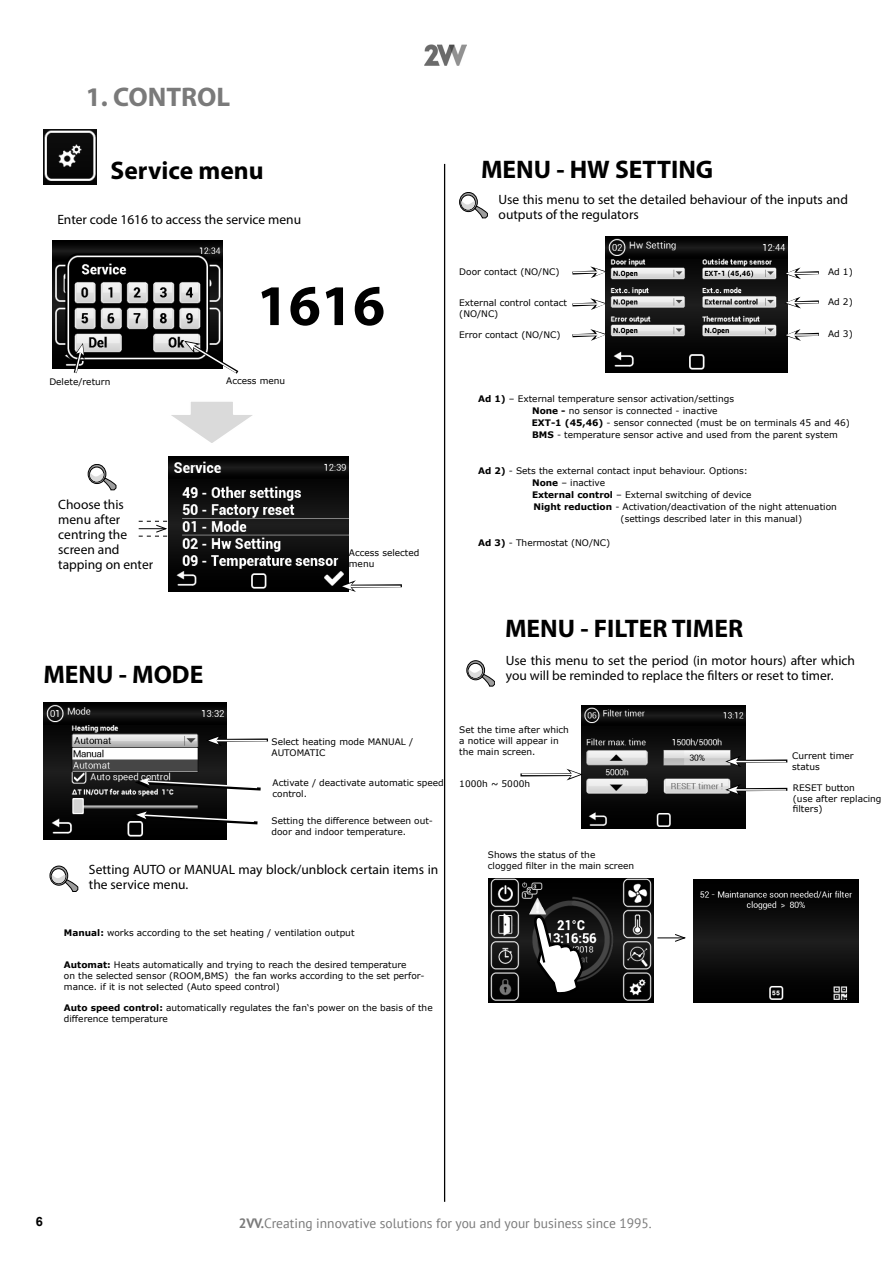
<style>
.page{position:relative;width:893px;height:1263px;background:#fff}
.page>*{position:absolute;margin:0;border:0;box-sizing:border-box;transform-origin:0 0}
.t1{font:700 57.9px "Myriad Pro";color:#000}
.t2{font:700 27px "Myriad Pro";color:#7a7a7a}
.t3{font:700 25.5px "Myriad Pro";color:#000}
.t4{font:13.5px/15px "Myriad Pro";color:#000}
.t5{font:13.5px "PT Sans";color:#7a7a7a}
.t6{font:700 12.75px "Arial";color:#000}
.t7{font:9px/10.8px "Verdana";color:#000}
.s1{font-weight:700}
</style>
<div class="page">
<img style="left:424px;top:45px;width:43px;height:21px">
<img style="left:488px;top:878px;width:166px;height:125px">
<img style="left:582px;top:706px;width:164px;height:123px">
<img style="left:606px;top:236px;width:181px;height:136px">
<img style="left:43px;top:703px;width:183px;height:137px">
<img style="left:168px;top:456px;width:181px;height:136px">
<img style="left:52px;top:241px;width:170px;height:127px">
<hr style="left:444px;top:164px;width:1px;height:1038px;background:#000">
<svg style="left:88px;top:464px;width:18px;height:19px"></svg>
<div style="left:88px;top:464px;width:18px;height:20px;border:1px solid #000;border-radius:50%"></div>
<div style="left:89px;top:467px;width:15px;height:15px;border:1px solid #000;border-radius:50%"></div>
<svg style="left:90px;top:470px;width:26px;height:20px"></svg>
<img style="left:43px;top:130px;width:54px;height:54px">
<svg style="left:184px;top:341px;width:55px;height:33px"></svg>
<svg style="left:356px;top:584px;width:46px;height:4px"></svg>
<hr style="left:350px;top:586px;width:51px;height:1px;background:#fff">
<svg style="left:340px;top:580px;width:16px;height:12px"></svg>
<svg style="left:72px;top:343px;width:13px;height:31px"></svg>
<svg style="left:171px;top:402px;width:82px;height:41px"></svg>
<svg style="left:139px;top:521px;width:29px;height:16px"></svg>
<svg style="left:222px;top:738px;width:46px;height:4px"></svg>
<hr style="left:216px;top:740px;width:51px;height:1px;background:#fff">
<svg style="left:206px;top:734px;width:16px;height:12px"></svg>
<svg style="left:785px;top:267px;width:34px;height:12px"></svg>
<svg style="left:785px;top:297px;width:34px;height:11px"></svg>
<svg style="left:785px;top:329px;width:34px;height:12px"></svg>
<svg style="left:572px;top:266px;width:35px;height:12px"></svg>
<svg style="left:572px;top:298px;width:35px;height:12px"></svg>
<svg style="left:572px;top:329px;width:35px;height:12px"></svg>
<svg style="left:460px;top:192px;width:17px;height:20px"></svg>
<div style="left:459px;top:192px;width:19px;height:20px;border:1px solid #000;border-radius:50%"></div>
<div style="left:461px;top:195px;width:14px;height:15px;background:#fff;border-radius:50%"></div>
<div style="left:461px;top:195px;width:15px;height:15px;border:1px solid #000;border-radius:50%"></div>
<svg style="left:461px;top:199px;width:27px;height:19px"></svg>
<svg style="left:657px;top:934px;width:29px;height:8px"></svg>
<svg style="left:467px;top:661px;width:18px;height:19px"></svg>
<div style="left:466px;top:660px;width:19px;height:20px;border:1px solid #000;border-radius:50%"></div>
<svg style="left:468px;top:663px;width:15px;height:15px"></svg>
<div style="left:468px;top:663px;width:15px;height:15px;border:1px solid #000;border-radius:50%"></div>
<svg style="left:468px;top:667px;width:27px;height:19px"></svg>
<svg style="left:741px;top:759px;width:46px;height:4px"></svg>
<hr style="left:736px;top:761px;width:50px;height:1px;background:#fff">
<svg style="left:725px;top:755px;width:16px;height:12px"></svg>
<hr style="left:736px;top:788px;width:51px;height:3px;background:#000">
<hr style="left:736px;top:789px;width:50px;height:2px;background:#fff">
<svg style="left:725px;top:784px;width:16px;height:11px"></svg>
<hr style="left:520px;top:773px;width:52px;height:3px;background:#000">
<hr style="left:522px;top:774px;width:50px;height:1px;background:#fff">
<svg style="left:566px;top:769px;width:17px;height:11px"></svg>
<svg style="left:534px;top:915px;width:49px;height:80px"></svg>
<svg style="left:135px;top:777px;width:126px;height:15px"></svg>
<svg style="left:132px;top:811px;width:126px;height:15px"></svg>
<svg style="left:50px;top:866px;width:18px;height:19px"></svg>
<div style="left:50px;top:866px;width:18px;height:19px;border:1px solid #000;border-radius:50%"></div>
<svg style="left:51px;top:869px;width:15px;height:14px"></svg>
<div style="left:51px;top:868px;width:15px;height:16px;border:1px solid #000;border-radius:50%"></div>
<svg style="left:52px;top:872px;width:26px;height:20px"></svg>
<img style="left:694px;top:879px;width:164px;height:124px">
<h2 class="t2" style="left:86px;top:79px;width:146px">1. CONTROL</h2>
<h3 class="t3" style="left:111px;top:154px;width:155px">Service menu</h3>
<h3 class="t4" style="left:57px;top:212px;width:245px">Enter code 1616 to access the service menu</h3>
<p class="t7" style="left:49px;top:376px;width:63px">Delete/return</p>
<h3 class="t4" style="left:58px;top:497px;width:96px">Choose this menu after centring the screen and tapping on enter</h3>
<h1 class="t1" style="left:257px;top:268px;width:130px">1616</h1>
<p class="t7" style="left:226px;top:375px;width:60px">Access menu</p>
<p class="t7" style="left:349px;top:547px;width:72px">Access selected menu</p>
<h3 class="t3" style="left:481px;top:152px;width:234px">MENU - HW SETTING</h3>
<h3 class="t4" style="left:499px;top:192px;width:351px">Use this menu to set the detailed behaviour of the inputs and outputs of the regulators</h3>
<p class="t7" style="left:459px;top:267px;width:102px">Door contact (NO/NC)</p>
<p class="t7" style="left:459px;top:297px;width:109px">External control contact (NO/NC)</p>
<p class="t7" style="left:459px;top:329px;width:103px">Error contact (NO/NC)</p>
<p class="t7" style="left:828px;top:267px;width:26px">Ad 1)</p>
<p class="t7" style="left:828px;top:296px;width:26px">Ad 2)</p>
<p class="t7" style="left:828px;top:328px;width:26px">Ad 3)</p>
<p class="t7" style="left:532px;top:393px;width:320px;line-height:12px;text-indent:-54px"><span class="s1">Ad 1)</span> – External temperature sensor activation/settings<br><span class="s1">None -</span> no sensor is connected - inactive<br><span class="s1">EXT-1 (45,46)</span> - sensor connected (must be on terminals 45 and 46)<br><span class="s1">BMS</span> - temperature sensor active and used from the parent system</p>
<p class="t7" style="left:478px;top:466px;width:271px"><span class="s1">Ad 2)</span> - Sets the external contact input behaviour. Options:</p>
<p class="t7" style="left:532px;top:478px;width:75px"><span class="s1">None</span> – inactive</p>
<p class="t7" style="left:532px;top:490px;width:221px"><span class="s1">External control</span> – External switching of device</p>
<p class="t7" style="left:533px;top:502px;width:305px"><span class="s1">Night reduction</span> - Activation/deactivation of the night attenuation</p>
<p class="t7" style="left:621px;top:514px;width:183px">(settings described later in this manual)</p>
<p class="t7" style="left:478px;top:538px;width:134px"><span class="s1">Ad 3)</span> - Thermostat (NO/NC)</p>
<h3 class="t3" style="left:43px;top:658px;width:161px">MENU - MODE</h3>
<h3 class="t3" style="left:505px;top:611px;width:240px">MENU - FILTER TIMER</h3>
<h3 class="t4" style="left:506px;top:652px;width:351px">Use this menu to set the period (in motor hours) after which you will be reminded to replace the filters or reset to timer.</h3>
<p class="t7" style="left:272px;top:736px;width:143px">Select heating mode MANUAL /<br>AUTOMATIC</p>
<p class="t7" style="left:273px;top:778px;width:173px">Activate / deactivate automatic speed control.</p>
<p class="t7" style="left:272px;top:815px;width:163px">Setting the difference between out&shy;door and indoor temperature.</p>
<h3 class="t4" style="left:89px;top:862px;width:351px">Setting AUTO or MANUAL may block/unblock certain items in the service menu.</h3>
<p class="t7" style="left:64px;top:927px;width:292px"><span class="s1">Manual:</span> works according to the set heating / ventilation output</p>
<p class="t7" style="left:64px;top:959px;width:362px"><span class="s1">Automat:</span> Heats automatically and trying to reach the desired temperature<br>on the selected sensor (ROOM,BMS) the fan works according to the set perfor&shy;mance. if it is not selected (Auto speed control)</p>
<p class="t7" style="left:64px;top:1003px;width:370px"><span class="s1">Auto speed control:</span> automatically regulates the fan‘s power on the basis of the difference temperature</p>
<p class="t7" style="left:459px;top:725px;width:111px">Set the time after which a notice will appear in the main screen.</p>
<p class="t7" style="left:459px;top:778px;width:72px">1000h ~ 5000h</p>
<p class="t7" style="left:488px;top:849px;width:148px">Shows the status of the<br>clogged filter in the main screen</p>
<p class="t7" style="left:792px;top:750px;width:63px">Current timer status</p>
<p class="t7" style="left:793px;top:782px;width:90px">RESET button<br>(use after replacing filters)</p>
<h3 class="t6" style="left:36px;top:1213px;width:9px">6</h3>
<h3 class="t5" style="left:239px;top:1215px;width:414px"><span class="s1">2VV.</span>Creating innovative solutions for you and your business since 1995.</h3>
</div>
